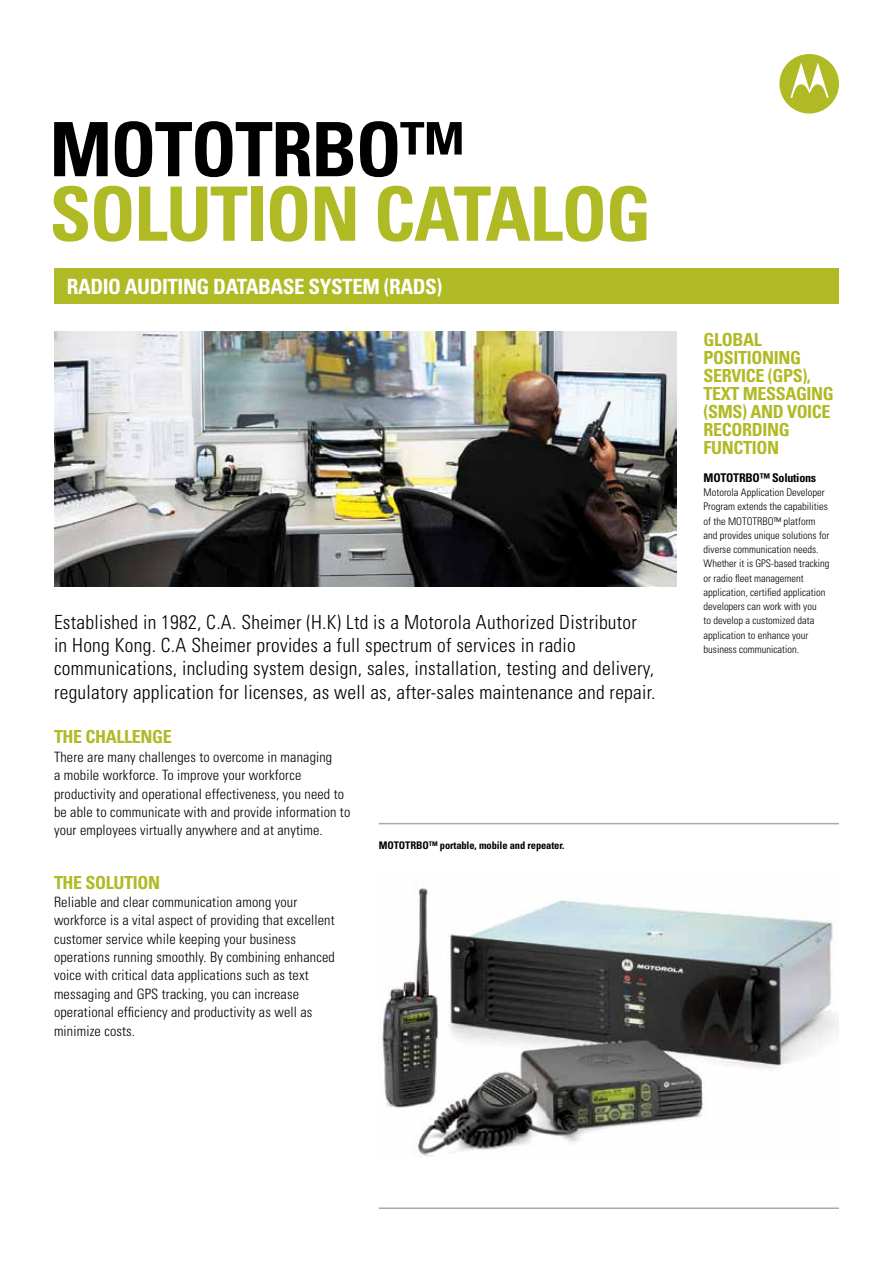
<style>
.page{position:relative;width:893px;height:1263px;background:#fff}
.page>*{position:absolute;margin:0;border:0;box-sizing:border-box;transform-origin:0 0}
.t1{font:700 condensed 75px "Univers";letter-spacing:-.02em;color:#b0ba25}
.t2{font:700 condensed 75px "Univers";letter-spacing:-.02em;color:#000}
.t3{font:700 condensed 21px "Univers";letter-spacing:-.02em;color:#fff}
.t4{font:300 condensed 19.5px/23.2px "Univers";letter-spacing:.015em;color:#000}
.t5{font:700 condensed 18px/18px "Univers";letter-spacing:-.02em;color:#b0ba25}
.t6{font:300 condensed 14.25px/18.3px "Univers";letter-spacing:.01em;color:#000}
.t7{font:700 condensed 12px "Univers";letter-spacing:-.02em;color:#000}
.t8{font:300 condensed 10.5px/14.2px "Univers";color:#000}
.t9{font:700 condensed 10.5px "Univers";letter-spacing:-.01em;color:#000}
</style>
<div class="page">
<div style="left:779px;top:54px;width:60px;height:60px;background:#b0ba25;border-radius:50%"></div>
<svg style="left:790px;top:62px;width:39px;height:36px"></svg>
<div style="left:54px;top:269px;width:785px;height:35px;background:#b0ba25"></div>
<img style="left:54px;top:331px;width:622px;height:255px">
<hr style="left:379px;top:1207px;width:460px;height:2px;background:#afa9a6">
<img style="left:379px;top:888px;width:460px;height:269px">
<hr style="left:379px;top:823px;width:460px;height:1px;background:#afa9a6">
<h1 class="t2" style="left:50px;top:104px;width:416px">MOTOTRBO™</h1>
<h1 class="t1" style="left:50px;top:168px;width:603px">SOLUTION CATALOG</h1>
<h2 class="t3" style="left:67px;top:274px;width:377px">RADIO AUDITING DATABASE SYSTEM (RADS)</h2>
<p class="t4" style="left:54px;top:610px;width:603px">Established in 1982, C.A. Sheimer (H.K) Ltd is a Motorola Authorized Distributor<br>in Hong Kong. C.A Sheimer provides a full spectrum of services in radio communications, including system design, sales, installation, testing and delivery, regulatory application for licenses, as well as, after-sales maintenance and repair.</p>
<p class="t5" style="left:54px;top:728px;width:119px">THE CHALLENGE</p>
<p class="t6" style="left:54px;top:748px;width:298px">There are many challenges to overcome in managing<br>a mobile workforce. To improve your workforce productivity and operational effectiveness, you need to be able to communicate with and provide information to your employees virtually anywhere and at anytime.</p>
<p class="t5" style="left:54px;top:873px;width:108px">THE SOLUTION</p>
<p class="t6" style="left:54px;top:893px;width:282px">Reliable and clear communication among your workforce is a vital aspect of providing that excellent customer service while keeping your business operations running smoothly. By combining enhanced voice with critical data applications such as text messaging and GPS tracking, you can increase operational efficiency and productivity as well as minimize costs.</p>
<p class="t9" style="left:379px;top:839px;width:187px">MOTOTRBO™ portable, mobile and repeater.</p>
<p class="t5" style="left:704px;top:330px;width:132px">GLOBAL<br>POSITIONING<br>SERVICE (GPS),<br>TEXT MESSAGING (SMS) AND VOICE<br>RECORDING<br>FUNCTION</p>
<p class="t7" style="left:704px;top:470px;width:114px">MOTOTRBO™ Solutions</p>
<p class="t8" style="left:704px;top:485px;width:127px">Motorola Application Developer<br>Program extends the capabilities of the MOTOTRBO™ platform and provides unique solutions for diverse communication needs.<br>Whether it is GPS-based tracking or radio fleet management application, certified application developers can work with you<br>to develop a customized data application to enhance your business communication.</p>
</div>
